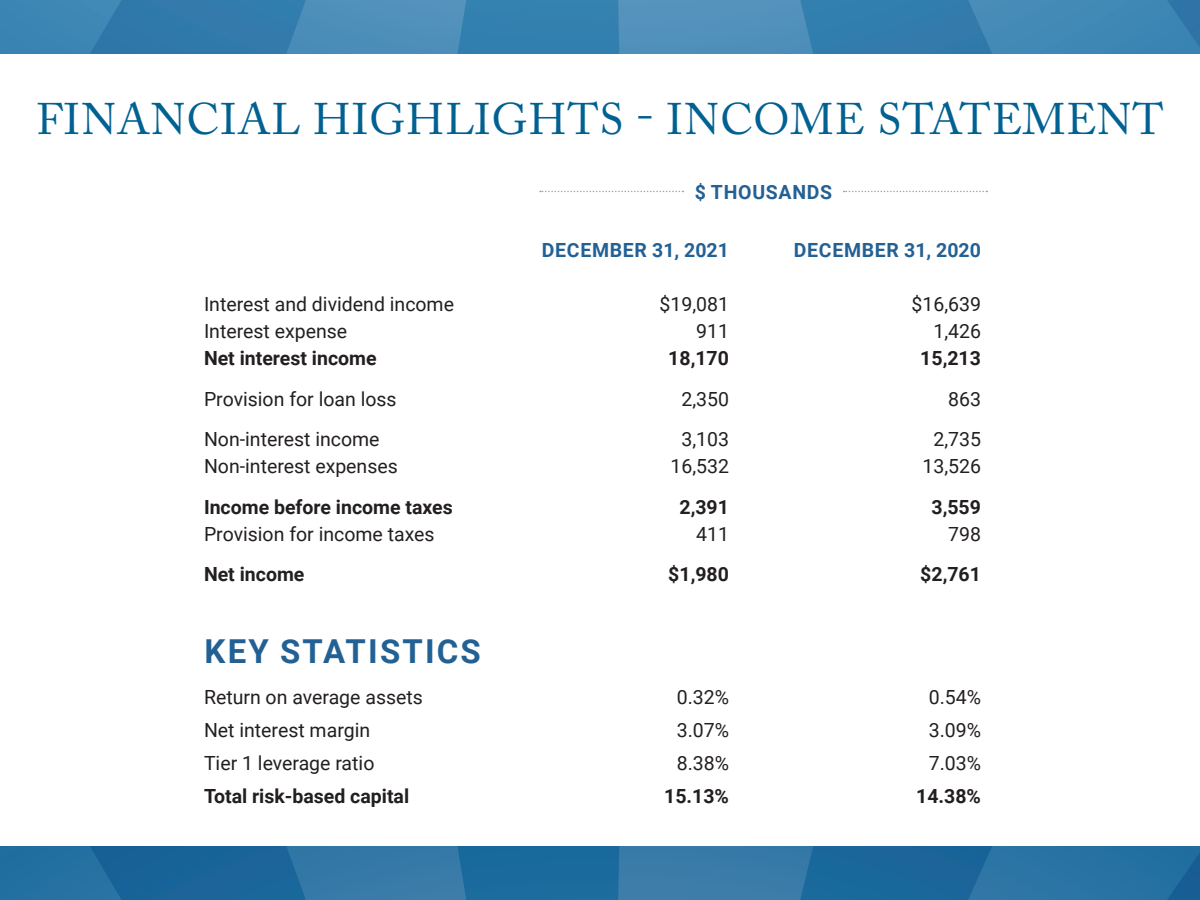
<style>
.page{position:relative;width:1200px;height:900px;background:#fff}
.page>*{position:absolute;margin:0;border:0;box-sizing:border-box;transform-origin:0 0}
.t1{font:43.95px "Adobe Caslon Pro";letter-spacing:.025em;color:#006192}
.t2{font:700 33px "Roboto";letter-spacing:.065em;color:#236194}
.t3{font:19.5px "Roboto";color:#231f20}
.t4{font:700 19.5px "Roboto";color:#231f20}
.t5{font:700 19.5px "Roboto";letter-spacing:.035em;color:#236194}
</style>
<div class="page">
<svg style="left:0;top:0;width:1200px;height:54px;background:#3e85b2"></svg>
<svg style="left:0;top:846px;width:1200px;height:54px;background:#256fa0"></svg>
<svg style="left:540px;top:191px;width:143px;height:1px"></svg>
<svg style="left:844px;top:191px;width:143px;height:1px"></svg>
<p class="t1" style="left:36px;top:93px;width:1129px">FINANCIAL HIGHLIGHTS - INCOME STATEMENT</p>
<p class="t5" style="left:695px;top:179px;width:139px">$ THOUSANDS</p>
<p class="t5" style="left:542px;top:236px;width:189px">DECEMBER 31, 2021</p>
<p class="t5" style="left:794px;top:236px;width:189px">DECEMBER 31, 2020</p>
<p class="t3" style="left:204px;top:290px;width:252px">Interest and dividend income</p>
<p class="t3" style="left:659px;top:290px;width:71px">$19,081</p>
<p class="t3" style="left:911px;top:290px;width:71px">$16,639</p>
<p class="t3" style="left:204px;top:317px;width:145px">Interest expense</p>
<p class="t3" style="left:696px;top:317px;width:34px">911</p>
<p class="t3" style="left:933px;top:317px;width:49px">1,426</p>
<p class="t4" style="left:204px;top:344px;width:174px">Net interest income</p>
<p class="t4" style="left:668px;top:344px;width:62px">18,170</p>
<p class="t4" style="left:920px;top:344px;width:62px">15,213</p>
<p class="t3" style="left:204px;top:385px;width:194px">Provision for loan loss</p>
<p class="t3" style="left:681px;top:385px;width:49px">2,350</p>
<p class="t3" style="left:948px;top:385px;width:34px">863</p>
<p class="t3" style="left:204px;top:425px;width:177px">Non-interest income</p>
<p class="t3" style="left:681px;top:425px;width:49px">3,103</p>
<p class="t3" style="left:933px;top:425px;width:49px">2,735</p>
<p class="t3" style="left:204px;top:452px;width:195px">Non-interest expenses</p>
<p class="t3" style="left:670px;top:452px;width:60px">16,532</p>
<p class="t3" style="left:922px;top:452px;width:60px">13,526</p>
<p class="t4" style="left:204px;top:493px;width:250px">Income before income taxes</p>
<p class="t4" style="left:679px;top:493px;width:51px">2,391</p>
<p class="t4" style="left:931px;top:493px;width:51px">3,559</p>
<p class="t3" style="left:204px;top:520px;width:232px">Provision for income taxes</p>
<p class="t3" style="left:696px;top:520px;width:34px">411</p>
<p class="t3" style="left:948px;top:520px;width:34px">798</p>
<p class="t4" style="left:204px;top:560px;width:102px">Net income</p>
<p class="t4" style="left:668px;top:560px;width:62px">$1,980</p>
<p class="t4" style="left:920px;top:560px;width:62px">$2,761</p>
<p class="t2" style="left:205px;top:628px;width:278px">KEY STATISTICS</p>
<p class="t3" style="left:204px;top:683px;width:220px">Return on average assets</p>
<p class="t3" style="left:677px;top:683px;width:54px">0.32%</p>
<p class="t3" style="left:929px;top:683px;width:54px">0.54%</p>
<p class="t3" style="left:204px;top:716px;width:168px">Net interest margin</p>
<p class="t3" style="left:677px;top:716px;width:54px">3.07%</p>
<p class="t3" style="left:929px;top:716px;width:54px">3.09%</p>
<p class="t3" style="left:204px;top:749px;width:172px">Tier 1 leverage ratio</p>
<p class="t3" style="left:677px;top:749px;width:54px">8.38%</p>
<p class="t3" style="left:929px;top:749px;width:54px">7.03%</p>
<p class="t4" style="left:204px;top:782px;width:207px">Total risk-based capital</p>
<p class="t4" style="left:664px;top:782px;width:66px">15.13%</p>
<p class="t4" style="left:916px;top:782px;width:66px">14.38%</p>
</div>
